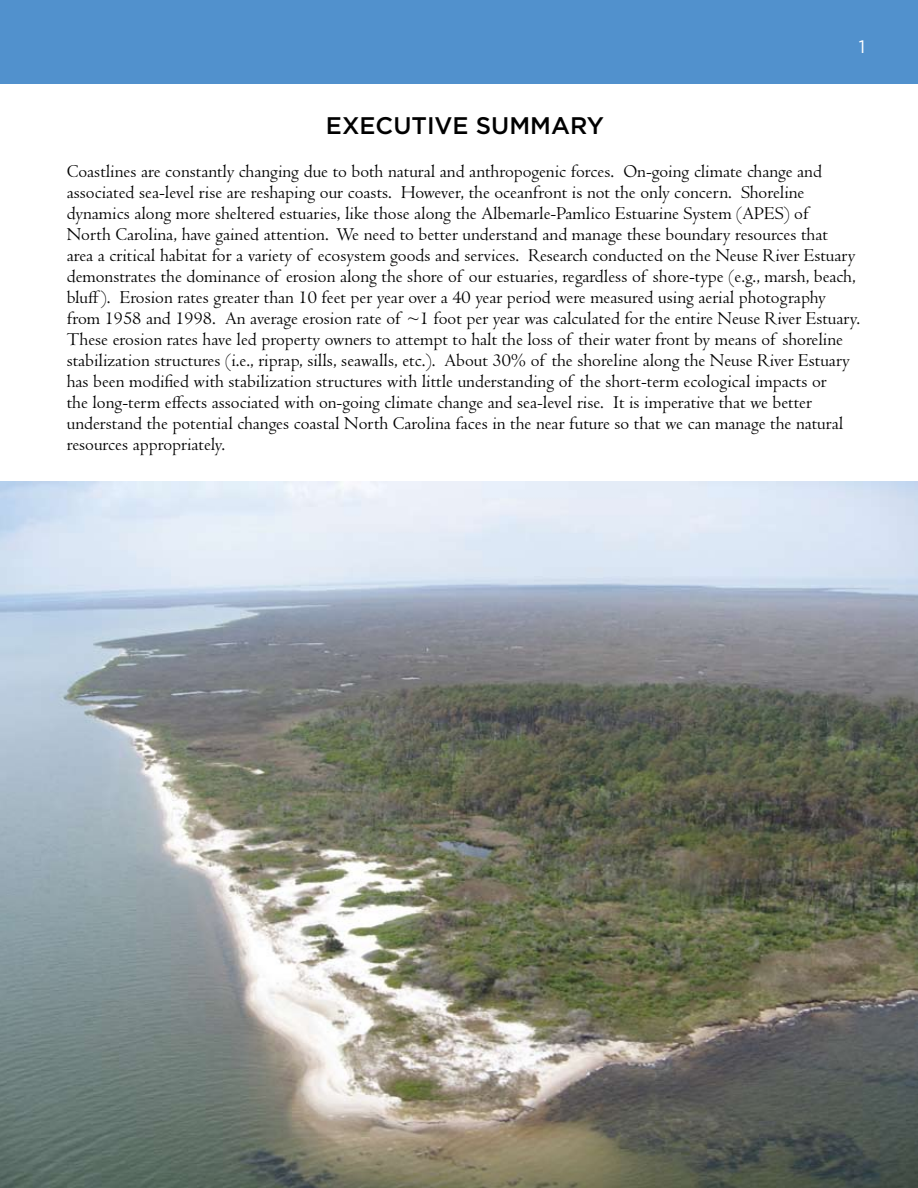
<style>
.page{position:relative;width:918px;height:1188px;background:#fff}
.page>*{position:absolute;margin:0;border:0;box-sizing:border-box;transform-origin:0 0}
.t1{font:500 24px "Gotham";color:#000}
.t2{font:18.75px/21px "Centaur MT Std";color:#000}
.t3{font:18px "Gotham";color:#fff}
</style>
<div class="page">
<div style="left:0;top:0;width:918px;height:84px;background:#5191cd"></div>
<img style="left:0;top:481px;width:918px;height:707px">
<p class="t3" style="left:859px;top:37px;width:8px">1</p>
<p class="t1" style="left:326px;top:112px;width:280px">EXECUTIVE SUMMARY</p>
<p class="t2" style="left:67px;top:161px;width:795px">Coastlines are constantly changing due to both natural and anthropogenic forces. On-going climate change and associated sea-level rise are reshaping our coasts. However, the oceanfront is not the only concern. Shoreline dynamics along more sheltered estuaries, like those along the Albemarle-Pamlico Estuarine System (APES) of<br>North Carolina, have gained attention. We need to better understand and manage these boundary resources that<br>area a critical habitat for a variety of ecosystem goods and services. Research conducted on the Neuse River Estuary demonstrates the dominance of erosion along the shore of our estuaries, regardless of shore-type (e.g., marsh, beach, bluff). Erosion rates greater than 10 feet per year over a 40 year period were measured using aerial photography from 1958 and 1998. An average erosion rate of ~1 foot per year was calculated for the entire Neuse River Estuary.<br>These erosion rates have led property owners to attempt to halt the loss of their water front by means of shoreline stabilization structures (i.e., riprap, sills, seawalls, etc.). About 30% of the shoreline along the Neuse River Estuary has been modified with stabilization structures with little understanding of the short-term ecological impacts or<br>the long-term effects associated with on-going climate change and sea-level rise. It is imperative that we better understand the potential changes coastal North Carolina faces in the near future so that we can manage the natural resources appropriately.</p>
</div>
